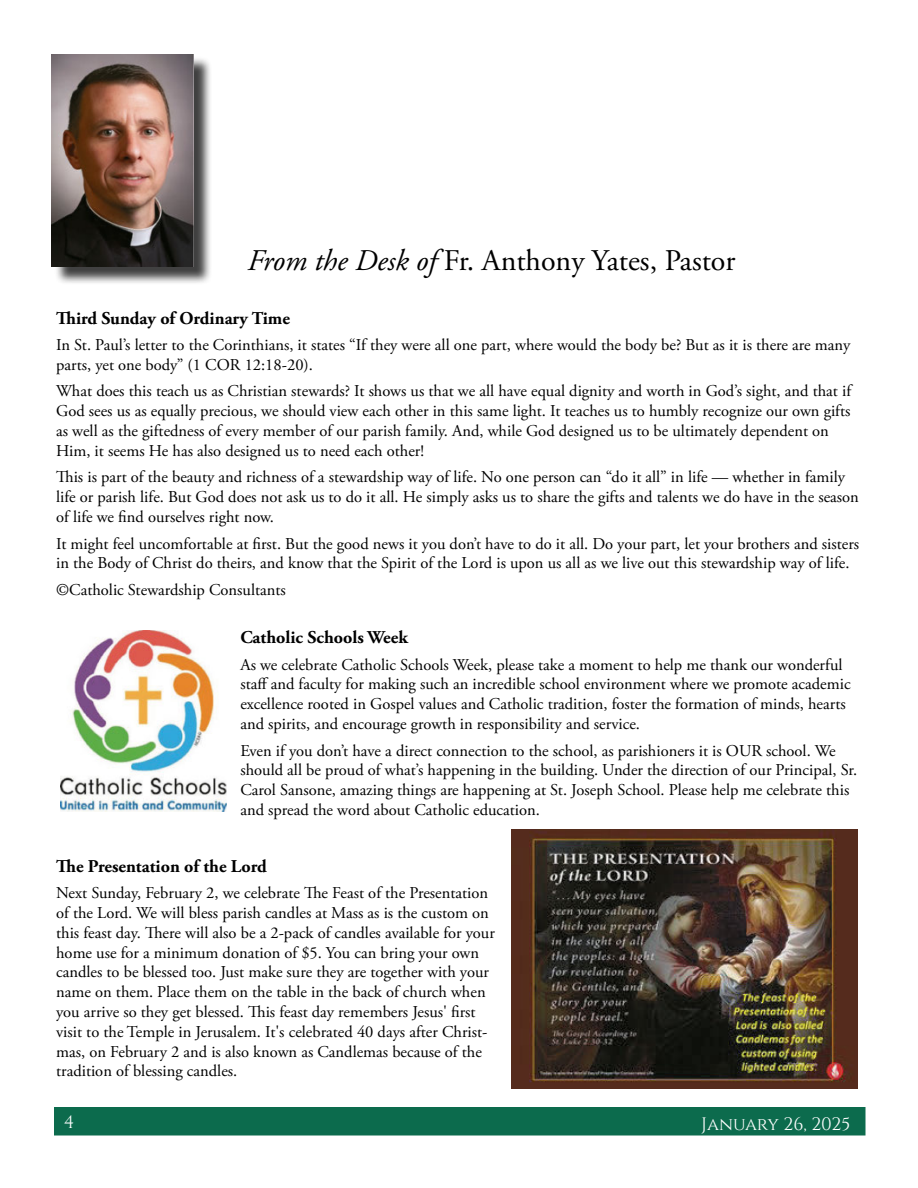
<style>
.page{position:relative;width:918px;height:1188px;background:#fff}
.page>*{position:absolute;margin:0;border:0;box-sizing:border-box;transform-origin:0 0}
.Directory_Name{font:30px "Adobe Garamond Pro";color:#000}
.Pastor_Letter_body{font:700 18px "Adobe Garamond Pro";color:#000}
.t1{font:18px "Kbsmtb Cinzel";color:#fff}
.t2{font:18px "Fksvyg Cinzel";color:#fff}
.Pastor_Letter_body-2{font:16.5px/19.8px "Adobe Garamond Pro";color:#000}
.s1{font-style:italic}
</style>
<div class="page">
<div style="left:55px;top:1108px;width:810px;height:27px;background:#0c6b4d"></div>
<div style="left:54px;top:1107px;width:812px;height:29px;border:2px solid #0c6b4d"></div>
<div style="left:54px;top:56px;width:158px;height:229px;background:#000;opacity:.75"></div>
<img style="left:52px;top:54px;width:142px;height:213px">
<img style="left:60px;top:631px;width:167px;height:181px">
<img style="left:512px;top:829px;width:345px;height:259px">
<p class="Directory_Name" style="left:248px;top:242px;width:489px"><span class="s1">From the Desk of</span> Fr. Anthony Yates, Pastor</p>
<p class="Pastor_Letter_body" style="left:56px;top:307px;width:235px">Third Sunday of Ordinary Time</p>
<p class="Pastor_Letter_body-2" style="left:56px;top:336px;width:796px">In St. Paul’s letter to the Corinthians, it states “If they were all one part, where would the body be? But as it is there are many parts, yet one body” (1 COR 12:18-20).</p>
<p class="Pastor_Letter_body-2" style="left:56px;top:382px;width:797px">What does this teach us as Christian stewards? It shows us that we all have equal dignity and worth in God’s sight, and that if God sees us as equally precious, we should view each other in this same light. It teaches us to humbly recognize our own gifts as well as the giftedness of every member of our parish family. And, while God designed us to be ultimately dependent on Him, it seems He has also designed us to need each other!</p>
<p class="Pastor_Letter_body-2" style="left:56px;top:468px;width:804px">This is part of the beauty and richness of a stewardship way of life. No one person can “do it all” in life — whether in family life or parish life. But God does not ask us to do it all. He simply asks us to share the gifts and talents we do have in the season of life we find ourselves right now.</p>
<p class="Pastor_Letter_body-2" style="left:56px;top:534px;width:805px">It might feel uncomfortable at first. But the good news it you don’t have to do it all. Do your part, let your brothers and sisters in the Body of Christ do theirs, and know that the Spirit of the Lord is upon us all as we live out this stewardship way of life.</p>
<p class="Pastor_Letter_body-2" style="left:56px;top:580px;width:231px">©Catholic Stewardship Consultants</p>
<p class="Pastor_Letter_body" style="left:240px;top:627px;width:169px">Catholic Schools Week</p>
<p class="Pastor_Letter_body-2" style="left:240px;top:655px;width:612px">As we celebrate Catholic Schools Week, please take a moment to help me thank our wonderful staff and faculty for making such an incredible school environment where we promote academic excellence rooted in Gospel values and Catholic tradition, foster the formation of minds, hearts and spirits, and encourage growth in responsibility and service.</p>
<p class="Pastor_Letter_body-2" style="left:240px;top:741px;width:618px">Even if you don’t have a direct connection to the school, as parishioners it is OUR school. We should all be proud of what’s happening in the building. Under the direction of our Principal, Sr.<br>Carol Sansone, amazing things are happening at St. Joseph School. Please help me celebrate this and spread the word about Catholic education.</p>
<p class="Pastor_Letter_body" style="left:56px;top:855px;width:212px">The Presentation of the Lord</p>
<p class="Pastor_Letter_body-2" style="left:56px;top:884px;width:440px">Next Sunday, February 2, we celebrate The Feast of the Presentation of the Lord. We will bless parish candles at Mass as is the custom on this feast day. There will also be a 2-pack of candles available for your home use for a minimum donation of $5. You can bring your own candles to be blessed too. Just make sure they are together with your name on them. Place them on the table in the back of church when you arrive so they get blessed. This feast day remembers Jesus' first visit to the Temple in Jerusalem. It's celebrated 40 days after Christ&shy;mas, on February 2 and is also known as Candlemas because of the tradition of blessing candles.</p>
<p class="t2" style="left:64px;top:1111px;width:12px">4</p>
<p class="t1" style="left:701px;top:1114px;width:151px">January 26, 2025</p>
</div>
